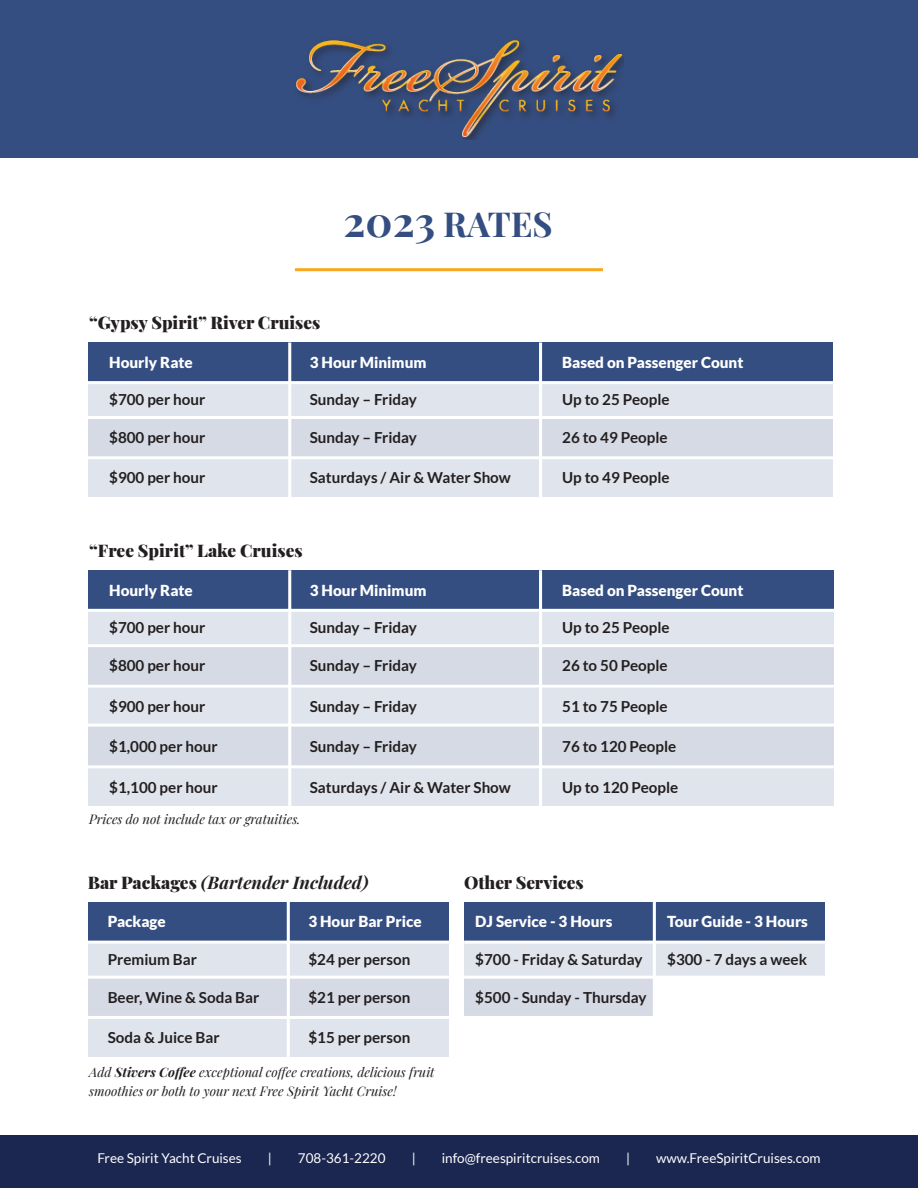
<style>
.page{position:relative;width:918px;height:1188px;background:#fff}
.page>*{position:absolute;margin:0;border:0;box-sizing:border-box;transform-origin:0 0}
.t1{font:700 34.5px "Playfair Display";color:#354e81}
.t2{font:900 17.4px "Playfair Display";color:#231f20}
.t3{font:italic 700 17.4px "Playfair Display";color:#231f20}
.t4{font:700 15.15px "Lato";color:#231f20}
.t5{font:900 15.15px "Lato";color:#fff}
.t6{font:13.5px "Lato";color:#fff}
.t7{font:italic 13.05px/18.3px "Playfair Display";color:#231f20}
.s1{font-size:42px}
.s2{font-weight:900;font-style:normal}
.s3{font-weight:700}
</style>
<div class="page">
<div style="left:0;top:0;width:918px;height:157px;background:#354e81"></div>
<img style="left:295px;top:39px;width:328px;height:100px">
<div style="left:0;top:1136px;width:918px;height:52px;background:#1b2750"></div>
<hr style="left:295px;top:268px;width:308px;height:3px;background:#faa91e">
<div style="left:88px;top:377px;width:744px;height:40px;background:#e0e4ec"></div>
<div style="left:88px;top:937px;width:361px;height:40px;background:#e0e4ec"></div>
<div style="left:464px;top:937px;width:361px;height:40px;background:#e0e4ec"></div>
<div style="left:88px;top:605px;width:746px;height:41px;background:#e0e4ec"></div>
<div style="left:88px;top:416px;width:744px;height:40px;background:#d5dae4"></div>
<div style="left:88px;top:976px;width:361px;height:40px;background:#d5dae4"></div>
<div style="left:464px;top:976px;width:190px;height:40px;background:#d5dae4"></div>
<div style="left:88px;top:644px;width:746px;height:41px;background:#d5dae4"></div>
<div style="left:88px;top:725px;width:746px;height:41px;background:#d5dae4"></div>
<div style="left:88px;top:457px;width:744px;height:40px;background:#e0e4ec"></div>
<div style="left:88px;top:1016px;width:361px;height:41px;background:#e0e4ec"></div>
<div style="left:88px;top:685px;width:746px;height:40px;background:#e0e4ec"></div>
<div style="left:88px;top:766px;width:746px;height:40px;background:#e0e4ec"></div>
<div style="left:88px;top:343px;width:744px;height:40px;background:#354e81"></div>
<div style="left:88px;top:902px;width:361px;height:40px;background:#354e81"></div>
<div style="left:464px;top:902px;width:361px;height:40px;background:#354e81"></div>
<div style="left:88px;top:570px;width:746px;height:40px;background:#354e81"></div>
<hr style="left:288px;top:343px;width:3px;height:163px;background:#fff">
<hr style="left:287px;top:902px;width:3px;height:164px;background:#fff">
<hr style="left:653px;top:902px;width:3px;height:117px;background:#fff">
<hr style="left:288px;top:570px;width:3px;height:240px;background:#fff">
<hr style="left:539px;top:343px;width:3px;height:163px;background:#fff">
<hr style="left:539px;top:570px;width:3px;height:240px;background:#fff">
<hr style="left:88px;top:381px;width:755px;height:3px;background:#fff">
<hr style="left:88px;top:941px;width:366px;height:3px;background:#fff">
<hr style="left:464px;top:941px;width:366px;height:3px;background:#fff">
<hr style="left:88px;top:609px;width:757px;height:3px;background:#fff">
<hr style="left:88px;top:416px;width:755px;height:3px;background:#fff">
<hr style="left:88px;top:976px;width:366px;height:3px;background:#fff">
<hr style="left:464px;top:976px;width:366px;height:3px;background:#fff">
<hr style="left:88px;top:644px;width:757px;height:3px;background:#fff">
<hr style="left:88px;top:456px;width:755px;height:3px;background:#fff">
<hr style="left:88px;top:1016px;width:366px;height:3px;background:#fff">
<hr style="left:88px;top:685px;width:757px;height:3px;background:#fff">
<hr style="left:88px;top:724px;width:757px;height:3px;background:#fff">
<hr style="left:88px;top:765px;width:757px;height:3px;background:#fff">
<p class="t1" style="left:344px;top:197px;width:211px"><span class="s1">2023</span> RATES</p>
<p class="t2" style="left:89px;top:309px;width:233px">“Gypsy Spirit” River Cruises</p>
<p class="t5" style="left:109px;top:353px;width:85px">Hourly Rate</p>
<p class="t5" style="left:310px;top:353px;width:118px">3 Hour Minimum</p>
<p class="t5" style="left:562px;top:353px;width:183px">Based on Passenger Count</p>
<p class="t4" style="left:109px;top:391px;width:98px">$700 per hour</p>
<p class="t4" style="left:310px;top:391px;width:109px">Sunday – Friday</p>
<p class="t4" style="left:562px;top:391px;width:109px">Up to 25 People</p>
<p class="t4" style="left:109px;top:429px;width:98px">$800 per hour</p>
<p class="t4" style="left:310px;top:429px;width:109px">Sunday – Friday</p>
<p class="t4" style="left:562px;top:429px;width:107px">26 to 49 People</p>
<p class="t4" style="left:109px;top:469px;width:98px">$900 per hour</p>
<p class="t4" style="left:310px;top:469px;width:203px">Saturdays / Air &amp; Water Show</p>
<p class="t4" style="left:562px;top:469px;width:109px">Up to 49 People</p>
<p class="t2" style="left:89px;top:537px;width:215px">“Free Spirit” Lake Cruises</p>
<p class="t5" style="left:109px;top:581px;width:85px">Hourly Rate</p>
<p class="t5" style="left:310px;top:581px;width:118px">3 Hour Minimum</p>
<p class="t5" style="left:562px;top:581px;width:183px">Based on Passenger Count</p>
<p class="t4" style="left:109px;top:619px;width:98px">$700 per hour</p>
<p class="t4" style="left:310px;top:619px;width:109px">Sunday – Friday</p>
<p class="t4" style="left:562px;top:619px;width:109px">Up to 25 People</p>
<p class="t4" style="left:109px;top:657px;width:98px">$800 per hour</p>
<p class="t4" style="left:310px;top:657px;width:109px">Sunday – Friday</p>
<p class="t4" style="left:562px;top:657px;width:107px">26 to 50 People</p>
<p class="t4" style="left:109px;top:698px;width:98px">$900 per hour</p>
<p class="t4" style="left:310px;top:698px;width:109px">Sunday – Friday</p>
<p class="t4" style="left:562px;top:698px;width:107px">51 to 75 People</p>
<p class="t4" style="left:109px;top:738px;width:110px">$1,000 per hour</p>
<p class="t4" style="left:310px;top:738px;width:109px">Sunday – Friday</p>
<p class="t4" style="left:562px;top:738px;width:116px">76 to 120 People</p>
<p class="t4" style="left:109px;top:778px;width:110px">$1,100 per hour</p>
<p class="t4" style="left:310px;top:778px;width:203px">Saturdays / Air &amp; Water Show</p>
<p class="t4" style="left:562px;top:778px;width:118px">Up to 120 People</p>
<p class="t7" style="left:89px;top:809px;width:213px">Prices do not include tax or gratuities.</p>
<p class="t3" style="left:88px;top:868px;width:283px"><span class="s2">Bar Packages</span> (Bartender Included)</p>
<p class="t2" style="left:464px;top:868px;width:121px">Other Services</p>
<p class="t5" style="left:108px;top:913px;width:60px">Package</p>
<p class="t5" style="left:475px;top:913px;width:139px">DJ Service - 3 Hours</p>
<p class="t5" style="left:308px;top:913px;width:115px">3 Hour Bar Price</p>
<p class="t5" style="left:667px;top:913px;width:142px">Tour Guide - 3 Hours</p>
<p class="t4" style="left:108px;top:950px;width:91px">Premium Bar</p>
<p class="t4" style="left:475px;top:950px;width:169px">$700 - Friday &amp; Saturday</p>
<p class="t4" style="left:308px;top:950px;width:104px">$24 per person</p>
<p class="t4" style="left:667px;top:950px;width:141px">$300 - 7 days a week</p>
<p class="t4" style="left:108px;top:989px;width:153px">Beer, Wine &amp; Soda Bar</p>
<p class="t4" style="left:475px;top:989px;width:173px">$500 - Sunday - Thursday</p>
<p class="t4" style="left:308px;top:989px;width:104px">$21 per person</p>
<p class="t4" style="left:108px;top:1029px;width:113px">Soda &amp; Juice Bar</p>
<p class="t4" style="left:308px;top:1029px;width:104px">$15 per person</p>
<p class="t7" style="left:89px;top:1062px;width:347px">Add <span class="s3">Stivers Coffee</span> exceptional coffee creations, delicious fruit smoothies or both to your next Free Spirit Yacht Cruise!</p>
<p class="t6" style="left:97px;top:1150px;width:146px">Free Spirit Yacht Cruises</p>
<p class="t6" style="left:268px;top:1150px;width:6px">|</p>
<p class="t6" style="left:298px;top:1150px;width:89px">708-361-2220</p>
<p class="t6" style="left:412px;top:1150px;width:6px">|</p>
<p class="t6" style="left:442px;top:1150px;width:160px">info@freespiritcruises.com</p>
<p class="t6" style="left:626px;top:1150px;width:6px">|</p>
<p class="t6" style="left:656px;top:1150px;width:166px">www.FreeSpiritCruises.com</p>
</div>
